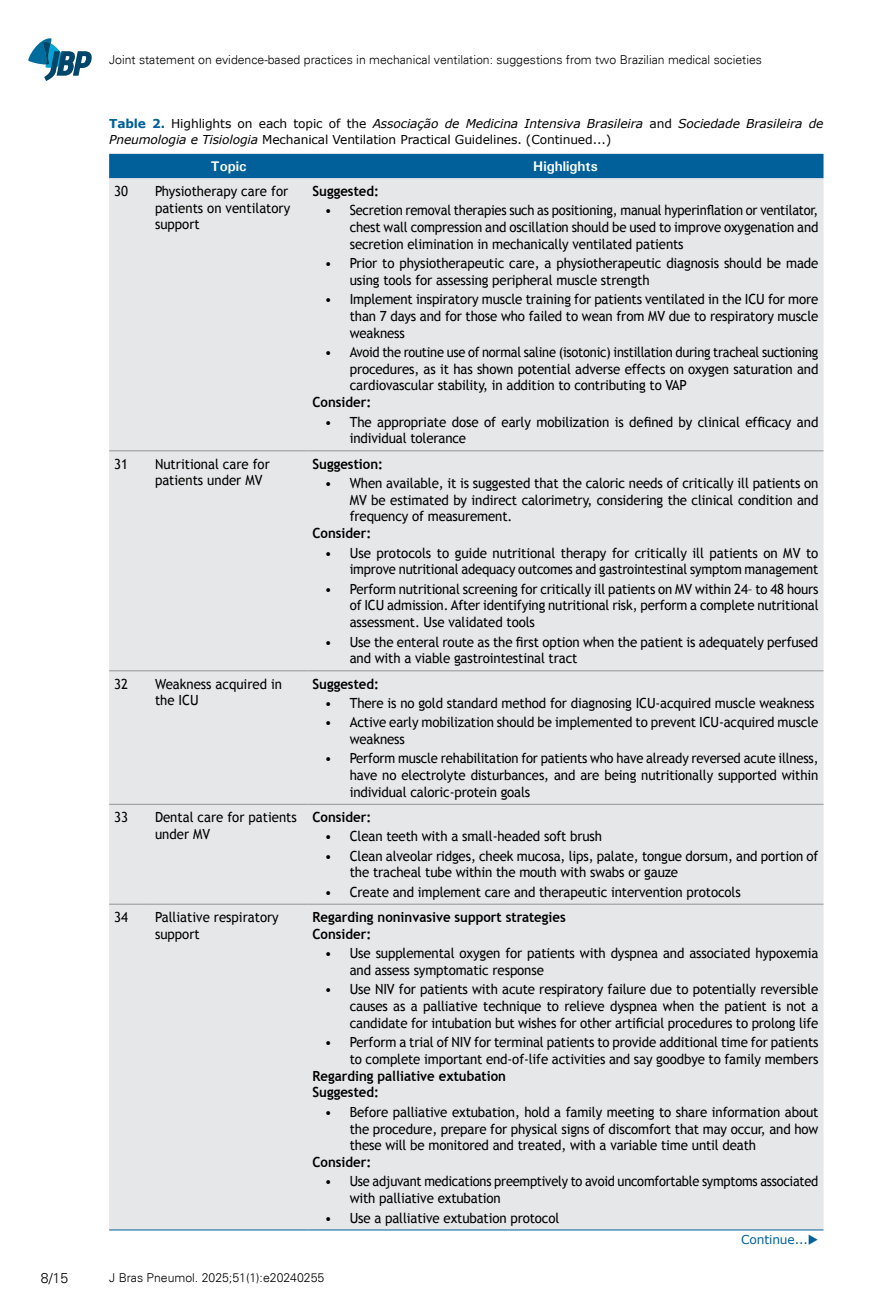
<style>
.page{position:relative;width:893px;height:1315px;background:#fff}
.page>*{position:absolute;margin:0;border:0;box-sizing:border-box;transform-origin:0 0}
.t1{font:14px/16.8px "Trebuchet MS";letter-spacing:-.01em;color:#000;text-align:justify;scale:.95 1}
.t2{font:14px/16.8px "Trebuchet MS";letter-spacing:-.01em;color:#000;scale:.94 1}
.t3{font:700 14px/16.8px "Trebuchet MS";color:#000;scale:.94 1}
.t4{font:700 14px "Univers";color:#fff}
.t5{font:300 14px "Univers";color:#000}
.t6{font:12.25px/15.8px "Verdana";letter-spacing:-.01em;color:#000}
.t7{font:300 12.25px "Univers";color:#000}
.t8{font:12.25px "Verdana";letter-spacing:-.01em;color:#01609a}
.s1{font-weight:700;color:#01609a}
.s2{font-style:italic}
</style>
<div class="page">
<svg style="left:28px;top:38px;width:64px;height:43px"></svg>
<div style="left:109px;top:154px;width:714px;height:24px;background:#01609a"></div>
<div style="left:109px;top:178px;width:714px;height:1051px;background:#e6e7e8"></div>
<hr style="left:109px;top:450px;width:41px;height:1px;background:#939598">
<hr style="left:150px;top:450px;width:158px;height:1px;background:#939598">
<hr style="left:308px;top:450px;width:515px;height:1px;background:#939598">
<hr style="left:109px;top:670px;width:41px;height:1px;background:#939598">
<hr style="left:150px;top:670px;width:158px;height:1px;background:#939598">
<hr style="left:308px;top:670px;width:515px;height:1px;background:#939598">
<hr style="left:109px;top:804px;width:41px;height:1px;background:#939598">
<hr style="left:150px;top:804px;width:158px;height:1px;background:#939598">
<hr style="left:308px;top:804px;width:515px;height:1px;background:#939598">
<hr style="left:109px;top:903px;width:41px;height:1px;background:#939598">
<hr style="left:150px;top:903px;width:158px;height:1px;background:#939598">
<hr style="left:308px;top:903px;width:515px;height:1px;background:#939598">
<hr style="left:109px;top:1229px;width:41px;height:1px;background:#01609a">
<hr style="left:150px;top:1229px;width:158px;height:1px;background:#01609a">
<hr style="left:308px;top:1229px;width:515px;height:1px;background:#01609a">
<p class="t7" style="left:109px;top:52px;width:654px">Joint statement on evidence-based practices in mechanical ventilation: suggestions from two Brazilian medical societies</p>
<p class="t6" style="left:109px;top:116px;width:716px"><span class="s1">Table 2.</span> Highlights on each topic of the <span class="s2">Associação de Medicina Intensiva Brasileira</span> and <span class="s2">Sociedade Brasileira de<br>Pneumologia e Tisiologia</span> Mechanical Ventilation Practical Guidelines. (Continued...)</p>
<p class="t4" style="left:211px;top:158px;width:37px">Topic</p>
<p class="t4" style="left:533px;top:158px;width:66px">Highlights</p>
<p class="t2" style="left:114px;top:182px;width:16px">30</p>
<p class="t2" style="left:155px;top:182px;width:145px">Physiotherapy care for patients on ventilatory support</p>
<p class="t3" style="left:313px;top:182px;width:72px">Suggested:</p>
<p class="t1" style="left:350px;top:202px;width:495px;text-indent:-25px">• Secretion removal therapies such as positioning, manual hyperinflation or ventilator, chest wall compression and oscillation should be used to improve oxygenation and secretion elimination in mechanically ventilated patients</p>
<p class="t1" style="left:350px;top:255px;width:495px;text-indent:-25px">• Prior to physiotherapeutic care, a physiotherapeutic diagnosis should be made using tools for assessing peripheral muscle strength</p>
<p class="t1" style="left:350px;top:291px;width:495px;text-indent:-25px">• Implement inspiratory muscle training for patients ventilated in the ICU for more than 7 days and for those who failed to wean from MV due to respiratory muscle weakness</p>
<p class="t1" style="left:350px;top:344px;width:495px;text-indent:-25px">• Avoid the routine use of normal saline (isotonic) instillation during tracheal suctioning procedures, as it has shown potential adverse effects on oxygen saturation and cardiovascular stability, in addition to contributing to VAP</p>
<p class="t3" style="left:313px;top:394px;width:64px">Consider:</p>
<p class="t1" style="left:350px;top:413px;width:495px;text-indent:-25px">• The appropriate dose of early mobilization is defined by clinical efficacy and individual tolerance</p>
<p class="t2" style="left:114px;top:455px;width:16px">31</p>
<p class="t2" style="left:155px;top:455px;width:124px">Nutritional care for patients under MV</p>
<p class="t3" style="left:313px;top:455px;width:76px">Suggestion:</p>
<p class="t1" style="left:350px;top:475px;width:495px;text-indent:-25px">• When available, it is suggested that the caloric needs of critically ill patients on MV be estimated by indirect calorimetry, considering the clinical condition and frequency of measurement.</p>
<p class="t3" style="left:313px;top:525px;width:64px">Consider:</p>
<p class="t1" style="left:325px;top:544px;width:521px;text-align:right">• Use protocols to guide nutritional therapy for critically ill patients on MV to improve nutritional adequacy outcomes and gastrointestinal symptom management</p>
<p class="t1" style="left:350px;top:580px;width:495px;text-indent:-25px">• Perform nutritional screening for critically ill patients on MV within 24– to 48 hours of ICU admission. After identifying nutritional risk, perform a complete nutritional assessment. Use validated tools</p>
<p class="t1" style="left:350px;top:633px;width:495px;text-indent:-25px">• Use the enteral route as the first option when the patient is adequately perfused and with a viable gastrointestinal tract</p>
<p class="t2" style="left:114px;top:675px;width:16px">32</p>
<p class="t2" style="left:155px;top:675px;width:137px">Weakness acquired in the ICU</p>
<p class="t3" style="left:313px;top:675px;width:72px">Suggested:</p>
<p class="t1" style="left:325px;top:694px;width:517px">• There is no gold standard method for diagnosing ICU-acquired muscle weakness</p>
<p class="t1" style="left:350px;top:714px;width:495px;text-indent:-25px">• Active early mobilization should be implemented to prevent ICU-acquired muscle weakness</p>
<p class="t1" style="left:350px;top:750px;width:495px;text-indent:-25px">• Perform muscle rehabilitation for patients who have already reversed acute illness, have no electrolyte disturbances, and are being nutritionally supported within individual caloric-protein goals</p>
<p class="t2" style="left:114px;top:809px;width:16px">33</p>
<p class="t2" style="left:155px;top:809px;width:152px">Dental care for patients under MV</p>
<p class="t3" style="left:313px;top:808px;width:64px">Consider:</p>
<p class="t1" style="left:325px;top:828px;width:293px">• Clean teeth with a small-headed soft brush</p>
<p class="t1" style="left:350px;top:847px;width:495px;text-indent:-25px">• Clean alveolar ridges, cheek mucosa, lips, palate, tongue dorsum, and portion of the tracheal tube within the mouth with swabs or gauze</p>
<p class="t1" style="left:325px;top:883px;width:439px">• Create and implement care and therapeutic intervention protocols</p>
<p class="t2" style="left:114px;top:908px;width:16px">34</p>
<p class="t2" style="left:155px;top:908px;width:133px">Palliative respiratory support</p>
<p class="t3" style="left:313px;top:908px;width:271px">Regarding noninvasive support strategies<br>Consider:</p>
<p class="t1" style="left:350px;top:945px;width:495px;text-indent:-25px">• Use supplemental oxygen for patients with dyspnea and associated hypoxemia and assess symptomatic response</p>
<p class="t1" style="left:350px;top:981px;width:495px;text-indent:-25px">• Use NIV for patients with acute respiratory failure due to potentially reversible causes as a palliative technique to relieve dyspnea when the patient is not a candidate for intubation but wishes for other artificial procedures to prolong life</p>
<p class="t1" style="left:325px;top:1034px;width:521px;text-align:right">• Perform a trial of NIV for terminal patients to provide additional time for patients to complete important end-of-life activities and say goodbye to family members</p>
<p class="t3" style="left:313px;top:1067px;width:207px">Regarding palliative extubation<br>Suggested:</p>
<p class="t1" style="left:350px;top:1103px;width:495px;text-indent:-25px">• Before palliative extubation, hold a family meeting to share information about the procedure, prepare for physical signs of discomfort that may occur, and how these will be monitored and treated, with a variable time until death</p>
<p class="t3" style="left:313px;top:1153px;width:64px">Consider:</p>
<p class="t1" style="left:350px;top:1173px;width:495px;text-indent:-25px">• Use adjuvant medications preemptively to avoid uncomfortable symptoms associated with palliative extubation</p>
<p class="t1" style="left:325px;top:1209px;width:248px">• Use a palliative extubation protocol</p>
<p class="t8" style="left:741px;top:1232px;width:79px">Continue...◆</p>
<p class="t5" style="left:41px;top:1269px;width:29px">8/15</p>
<p class="t7" style="left:109px;top:1270px;width:217px">J Bras Pneumol. 2025;51(1):e20240255</p>
</div>
